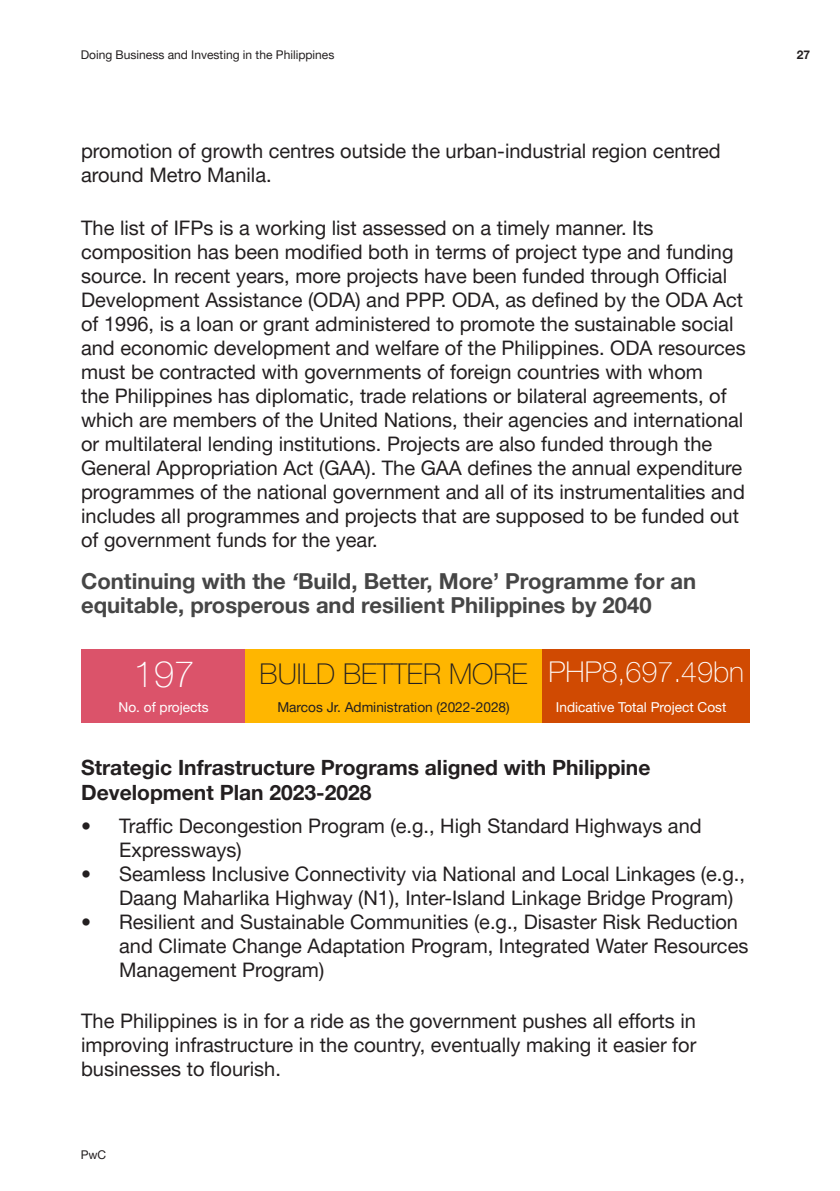
<style>
.page{position:relative;width:840px;height:1191px;background:#fff}
.page>*{position:absolute;margin:0;border:0;box-sizing:border-box;transform-origin:0 0}
.t1{font:100 36.6px "Helvetica Neue LT Pro";color:#fff}
.t2{font:100 28.6px "Helvetica Neue LT Pro";color:#231f20}
.t3{font:700 22px/24px "Helvetica Neue LT Pro";color:#464646}
.t4{font:700 21px/25.2px "Helvetica Neue LT Pro";color:#231f20}
.t5{font:20px/24px "Helvetica Neue LT Pro";color:#231f20}
.t6{font:13.6px "Helvetica Neue LT Pro";color:#fff}
.t7{font:13.6px "Helvetica Neue LT Pro";color:#231f20}
.t8{font:12px "Helvetica Neue LT Pro";color:#231f20}
.t9{font:700 12px "Helvetica Neue LT Pro";color:#231f20}
.s1{font-style:italic}
.s2{color:#fff}
</style>
<div class="page">
<div style="left:81px;top:648px;width:164px;height:74px;background:#db536a"></div>
<div style="left:245px;top:648px;width:297px;height:74px;background:#ffb600"></div>
<div style="left:542px;top:648px;width:207px;height:74px;background:#d04a02"></div>
<p class="t8" style="left:81px;top:47px;width:255px">Doing Business and Investing in the Philippines</p>
<p class="t5" style="left:81px;top:139px;width:641px">promotion of growth centres outside the urban-industrial region centred around Metro Manila.</p>
<p class="t5" style="left:81px;top:215px;width:665px">The list of IFPs is a working list assessed on a timely manner. Its composition has been modified both in terms of project type and funding source. In recent years, more projects have been funded through Official Development Assistance (ODA) and PPP. ODA, as defined by the ODA Act of 1996, is a loan or grant administered to promote the sustainable social and economic development and welfare of the Philippines. ODA resources must be contracted with governments of foreign countries with whom<br>the Philippines has diplomatic, trade relations or bilateral agreements, of which are members of the United Nations, their agencies and international or multilateral lending institutions. Projects are also funded through the General Appropriation Act (GAA). The GAA defines the annual expenditure programmes of the national government and all of its instrumentalities and includes all programmes and projects that are supposed to be funded out of government funds for the year.</p>
<p class="t3" style="left:81px;top:569px;width:616px">Continuing with the <span class="s1">‘</span>Build, Better, More’ Programme for an equitable, prosperous and resilient Philippines by 2040</p>
<h1 class="t1" style="left:133px;top:652px;width:63px">197</h1>
<h2 class="t2" style="left:259px;top:656px;width:485px">BUILD BETTER MORE <span class="s2">PHP8,697.49bn</span></h2>
<p class="t6" style="left:118px;top:699px;width:91px">No. of projects</p>
<p class="t7" style="left:277px;top:699px;width:234px">Marcos Jr. Administration (2022-2028)</p>
<p class="t6" style="left:555px;top:699px;width:172px">Indicative Total Project Cost</p>
<p class="t4" style="left:81px;top:754px;width:570px">Strategic Infrastructure Programs aligned with Philippine<br>Development Plan 2023-2028</p>
<p class="t5" style="left:119px;top:813px;width:583px;text-indent:-38px">• Traffic Decongestion Program (e.g., High Standard Highways and<br>Expressways)</p>
<p class="t5" style="left:119px;top:861px;width:627px;text-indent:-38px">• Seamless Inclusive Connectivity via National and Local Linkages (e.g.,<br>Daang Maharlika Highway (N1), Inter-Island Linkage Bridge Program)</p>
<p class="t5" style="left:119px;top:909px;width:630px;text-indent:-38px">• Resilient and Sustainable Communities (e.g., Disaster Risk Reduction and Climate Change Adaptation Program, Integrated Water Resources<br>Management Program)</p>
<p class="t5" style="left:81px;top:1008px;width:616px;text-align:justify">The Philippines is in for a ride as the government pushes all efforts in improving infrastructure in the country, eventually making it easier for businesses to flourish.</p>
<p class="t8" style="left:81px;top:1147px;width:27px">PwC</p>
<p class="t9" style="left:796px;top:47px;width:15px">27</p>
</div>
